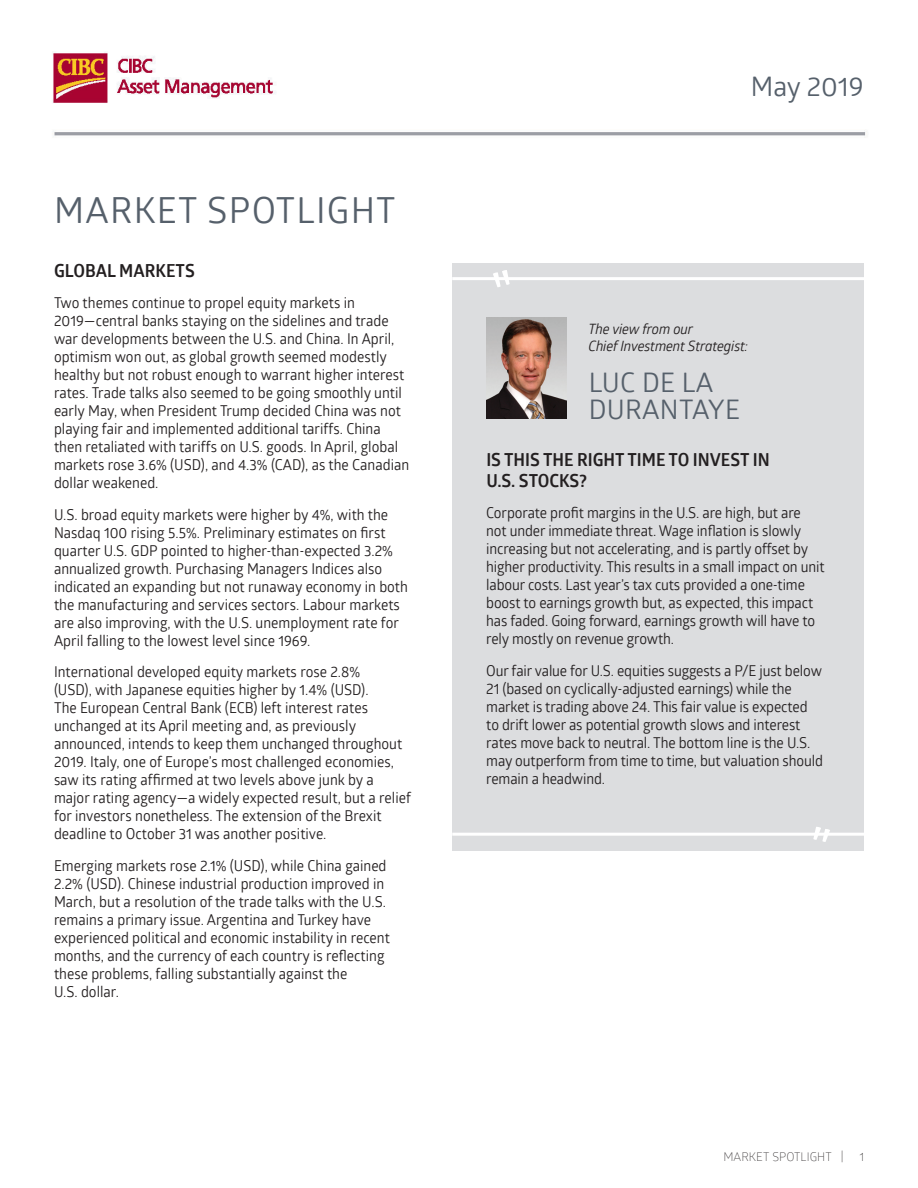
<style>
.page{position:relative;width:918px;height:1188px;background:#fff}
.page>*{position:absolute;margin:0;border:0;box-sizing:border-box;transform-origin:0 0}
.Header_H1{font:36px "Glober";letter-spacing:.035em;color:#56606b}
.SubHeader_H3{font:27px/27px "Glober";letter-spacing:.01em;color:#56606b}
.Subheader_H4{font:700 18px/21px "Glober";color:#231f20;scale:.95 1}
.Body_P{font:15px/18px "Glober";color:#231f20;scale:.95 1}
.SubHeader_H3-2{font:italic 14.25px/17.2px "Glober";letter-spacing:-.01em;color:#231f20;scale:.95 1}
.t1{font:300 12px "Glober";letter-spacing:.01em;color:#231f20}
</style>
<div class="page">
<img style="left:52px;top:52px;width:814px;height:84px">
<div style="left:452px;top:263px;width:412px;height:587px;background:#dcdddf"></div>
<hr style="left:452px;top:833px;width:412px;height:3px;background:#fff">
<svg style="left:813px;top:827px;width:17px;height:15px"></svg>
<hr style="left:452px;top:277px;width:412px;height:3px;background:#fff">
<svg style="left:493px;top:270px;width:17px;height:17px"></svg>
<img style="left:486px;top:317px;width:81px;height:101px">
<p class="Header_H1" style="left:54px;top:185px;width:343px">MARKET SPOTLIGHT</p>
<p class="Subheader_H4" style="left:54px;top:260px;width:150px">GLOBAL MARKETS</p>
<p class="Body_P" style="left:54px;top:293px;width:375px">Two themes continue to propel equity markets in 2019—central banks staying on the sidelines and trade war developments between the U.S. and China. In April, optimism won out, as global growth seemed modestly healthy but not robust enough to warrant higher interest rates. Trade talks also seemed to be going smoothly until early May, when President Trump decided China was not playing fair and implemented additional tariffs. China then retaliated with tariffs on U.S. goods. In April, global markets rose 3.6% (USD), and 4.3% (CAD), as the Canadian dollar weakened.</p>
<p class="Body_P" style="left:54px;top:505px;width:374px">U.S. broad equity markets were higher by 4%, with the Nasdaq 100 rising 5.5%. Preliminary estimates on first quarter U.S. GDP pointed to higher-than-expected 3.2% annualized growth. Purchasing Managers Indices also indicated an expanding but not runaway economy in both the manufacturing and services sectors. Labour markets are also improving, with the U.S. unemployment rate for April falling to the lowest level since 1969.</p>
<p class="Body_P" style="left:54px;top:662px;width:377px">International developed equity markets rose 2.8%<br>(USD), with Japanese equities higher by 1.4% (USD).<br>The European Central Bank (ECB) left interest rates unchanged at its April meeting and, as previously announced, intends to keep them unchanged throughout 2019. Italy, one of Europe’s most challenged economies, saw its rating affirmed at two levels above junk by a major rating agency—a widely expected result, but a relief for investors nonetheless. The extension of the Brexit deadline to October 31 was another positive.</p>
<p class="Body_P" style="left:54px;top:856px;width:355px">Emerging markets rose 2.1% (USD), while China gained 2.2% (USD). Chinese industrial production improved in March, but a resolution of the trade talks with the U.S. remains a primary issue. Argentina and Turkey have experienced political and economic instability in recent months, and the currency of each country is reflecting these problems, falling substantially against the<br>U.S. dollar.</p>
<p class="SubHeader_H3" style="left:751px;top:71px;width:114px">May 2019</p>
<p class="SubHeader_H3-2" style="left:589px;top:319px;width:169px">The view from our<br>Chief Investment Strategist:</p>
<p class="SubHeader_H3" style="left:589px;top:367px;width:153px">LUC DE LA<br>DURANTAYE</p>
<p class="Subheader_H4" style="left:486px;top:449px;width:300px">IS THIS THE RIGHT TIME TO INVEST IN<br>U.S. STOCKS?</p>
<p class="Body_P" style="left:486px;top:503px;width:358px">Corporate profit margins in the U.S. are high, but are not under immediate threat. Wage inflation is slowly increasing but not accelerating, and is partly offset by higher productivity. This results in a small impact on unit labour costs. Last year’s tax cuts provided a one-time boost to earnings growth but, as expected, this impact has faded. Going forward, earnings growth will have to rely mostly on revenue growth.</p>
<p class="Body_P" style="left:486px;top:661px;width:356px">Our fair value for U.S. equities suggests a P/E just below 21 (based on cyclically-adjusted earnings) while the market is trading above 24. This fair value is expected to drift lower as potential growth slows and interest rates move back to neutral. The bottom line is the U.S. may outperform from time to time, but valuation should remain a headwind.</p>
<p class="t1" style="left:723px;top:1148px;width:122px">MARKET SPOTLIGHT |</p>
<p class="t1" style="left:859px;top:1148px;width:6px">1</p>
</div>
